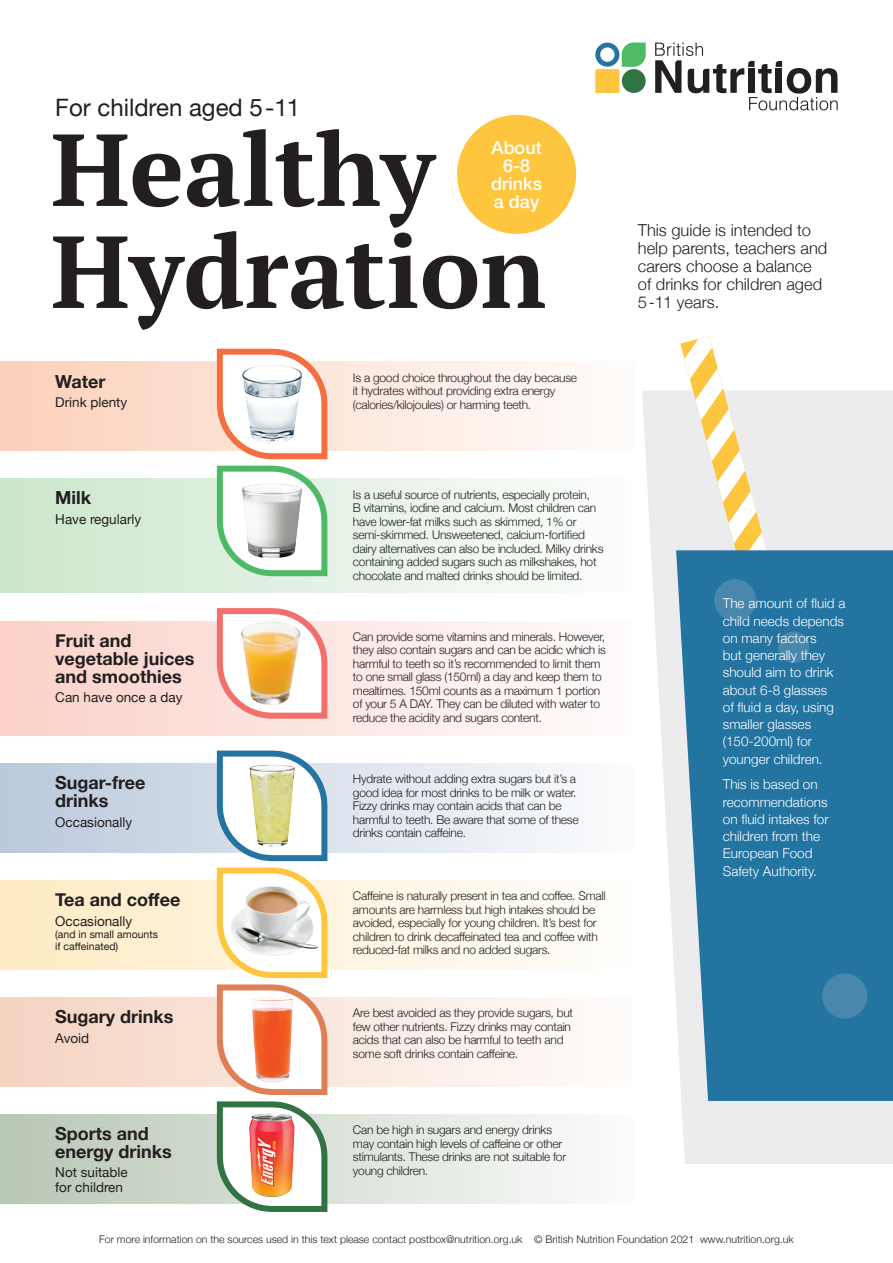
<style>
.page{position:relative;width:893px;height:1263px;background:#fff}
.page>*{position:absolute;margin:0;border:0;box-sizing:border-box;transform-origin:0 0}
.t1{font:700 102px/102px "PT Serif";color:#231f20}
.t2{font:24px "Helvetica Neue";color:#231f20}
.t3{font:700 18px/18px "Helvetica Neue";color:#231f20}
.t4{font:500 18px/18px "Helvetica Neue";color:#fff;text-align:center}
.t5{font:300 16.5px/18px "Helvetica Neue";color:#231f20}
.t6{font:300 13.5px/17.2px "Helvetica Neue";color:#fff}
.t7{font:13.5px/15px "Helvetica Neue";color:#231f20}
.t8{font:300 12px/13.5px "Helvetica Neue";letter-spacing:-.02em;color:#231f20}
.t9{font:300 10.5px "Helvetica Neue";color:#231f20}
.t10{font:10.5px/12px "Helvetica Neue";color:#231f20}
</style>
<div class="page">
<svg style="left:642px;top:391px;width:251px;height:773px;fill:#ececee"></svg>
<svg style="left:680px;top:336px;width:110px;height:214px"></svg>
<svg style="left:595px;top:43px;width:51px;height:50px"></svg>
<div style="left:622px;top:69px;width:24px;height:24px;background:#317342;border-radius:50%"></div>
<svg style="left:655px;top:43px;width:183px;height:67px"></svg>
<svg style="left:676px;top:550px;width:217px;height:551px;background:#327ca6"></svg>
<div style="left:714px;top:579px;width:42px;height:42px;background:#4987ac;border-radius:21px"></div>
<div style="left:778px;top:631px;width:31px;height:32px;background:#4987ac;border-radius:50%"></div>
<div style="left:822px;top:973px;width:45px;height:45px;background:#4987ac;border-radius:22px"></div>
<div style="left:0;top:478px;width:634px;height:115px;background:linear-gradient(to right,#cbe6cb,#fcfdfc)"></div>
<svg style="left:0;top:997px;width:556px;height:89px;background:#f8e5da"></svg>
<svg style="left:0;top:763px;width:567px;height:90px;background:#d7dfea"></svg>
<div style="left:0;top:621px;width:634px;height:115px;background:linear-gradient(to right,#fbd0c9,#fefcfc)"></div>
<svg style="left:0;top:880px;width:551px;height:89px"></svg>
<svg style="left:0;top:361px;width:567px;height:90px;background:#fce3d6"></svg>
<svg style="left:214px;top:348px;width:117px;height:232px"></svg>
<svg style="left:214px;top:608px;width:117px;height:114px"></svg>
<div style="left:457px;top:115px;width:119px;height:119px;background:#fec63f;border-radius:50%"></div>
<img style="left:241px;top:621px;width:63px;height:85px">
<img style="left:242px;top:365px;width:60px;height:78px">
<img style="left:242px;top:483px;width:61px;height:75px">
<svg style="left:0;top:1114px;width:572px;height:89px;background:#d6ded4"></svg>
<svg style="left:214px;top:750px;width:117px;height:462px"></svg>
<img style="left:249px;top:765px;width:47px;height:82px">
<img style="left:251px;top:997px;width:42px;height:85px">
<img style="left:231px;top:1101px;width:83px;height:111px">
<h2 class="t2" style="left:55px;top:91px;width:246px">For children aged 5-11</h2>
<h1 class="t1" style="left:51px;top:117px;width:497px">Healthy<br>Hydration</h1>
<h3 class="t4" style="left:491px;top:137px;width:53px">About<br>6-8 drinks a day</h3>
<h3 class="t3" style="left:55px;top:373px;width:52px">Water</h3>
<p class="t7" style="left:55px;top:395px;width:74px">Drink plenty</p>
<h3 class="t3" style="left:55px;top:489px;width:37px">Milk</h3>
<p class="t7" style="left:55px;top:512px;width:87px">Have regularly</p>
<h3 class="t3" style="left:55px;top:632px;width:141px">Fruit and vegetable juices and smoothies</h3>
<p class="t7" style="left:55px;top:691px;width:129px">Can have once a day</p>
<h3 class="t3" style="left:55px;top:774px;width:92px">Sugar-free drinks</h3>
<p class="t7" style="left:55px;top:815px;width:79px">Occasionally</p>
<h3 class="t3" style="left:55px;top:891px;width:127px">Tea and coffee</h3>
<p class="t7" style="left:55px;top:914px;width:79px">Occasionally</p>
<p class="t10" style="left:55px;top:928px;width:104px">(and in small amounts if caffeinated)</p>
<h3 class="t3" style="left:55px;top:1008px;width:120px">Sugary drinks</h3>
<p class="t7" style="left:55px;top:1031px;width:36px">Avoid</p>
<h3 class="t3" style="left:55px;top:1125px;width:118px">Sports and energy drinks</h3>
<p class="t7" style="left:55px;top:1166px;width:74px">Not suitable for children</p>
<p class="t8" style="left:353px;top:370px;width:226px">Is a good choice throughout the day because it hydrates without providing extra energy (calories/kilojoules) or harming teeth.</p>
<p class="t8" style="left:353px;top:487px;width:252px">Is a useful source of nutrients, especially protein,<br>B vitamins, iodine and calcium. Most children can have lower-fat milks such as skimmed, 1% or semi-skimmed. Unsweetened, calcium-fortified dairy alternatives can also be included. Milky drinks containing added sugars such as milkshakes, hot chocolate and malted drinks should be limited.</p>
<p class="t8" style="left:353px;top:629px;width:254px">Can provide some vitamins and minerals. However, they also contain sugars and can be acidic which is harmful to teeth so it’s recommended to limit them to one small glass (150ml) a day and keep them to mealtimes. 150ml counts as a maximum 1 portion of your 5 A DAY. They can be diluted with water to reduce the acidity and sugars content.</p>
<p class="t8" style="left:353px;top:771px;width:227px">Hydrate without adding extra sugars but it’s a good idea for most drinks to be milk or water.<br>Fizzy drinks may contain acids that can be harmful to teeth. Be aware that some of these drinks contain caffeine.</p>
<p class="t8" style="left:353px;top:888px;width:254px">Caffeine is naturally present in tea and coffee. Small amounts are harmless but high intakes should be avoided, especially for young children. It’s best for children to drink decaffeinated tea and coffee with reduced-fat milks and no added sugars.</p>
<p class="t8" style="left:353px;top:1005px;width:222px">Are best avoided as they provide sugars, but few other nutrients. Fizzy drinks may contain acids that can also be harmful to teeth and some soft drinks contain caffeine.</p>
<p class="t8" style="left:353px;top:1122px;width:215px">Can be high in sugars and energy drinks may contain high levels of caffeine or other stimulants. These drinks are not suitable for young children.</p>
<h3 class="t5" style="left:638px;top:220px;width:191px">This guide is intended to help parents, teachers and carers choose a balance of drinks for children aged<br>5-11 years.</h3>
<p class="t6" style="left:723px;top:594px;width:124px">The amount of fluid a child needs depends on many factors<br>but generally they should aim to drink about 6-8 glasses<br>of fluid a day, using smaller glasses (150-200ml) for younger children.</p>
<p class="t6" style="left:723px;top:775px;width:107px">This is based on recommendations on fluid intakes for children from the<br>European Food<br>Safety Authority.</p>
<p class="t9" style="left:99px;top:1231px;width:696px">For more information on the sources used in this text please contact postbox@nutrition.org.uk © British Nutrition Foundation 2021 www.nutrition.org.uk</p>
</div>
